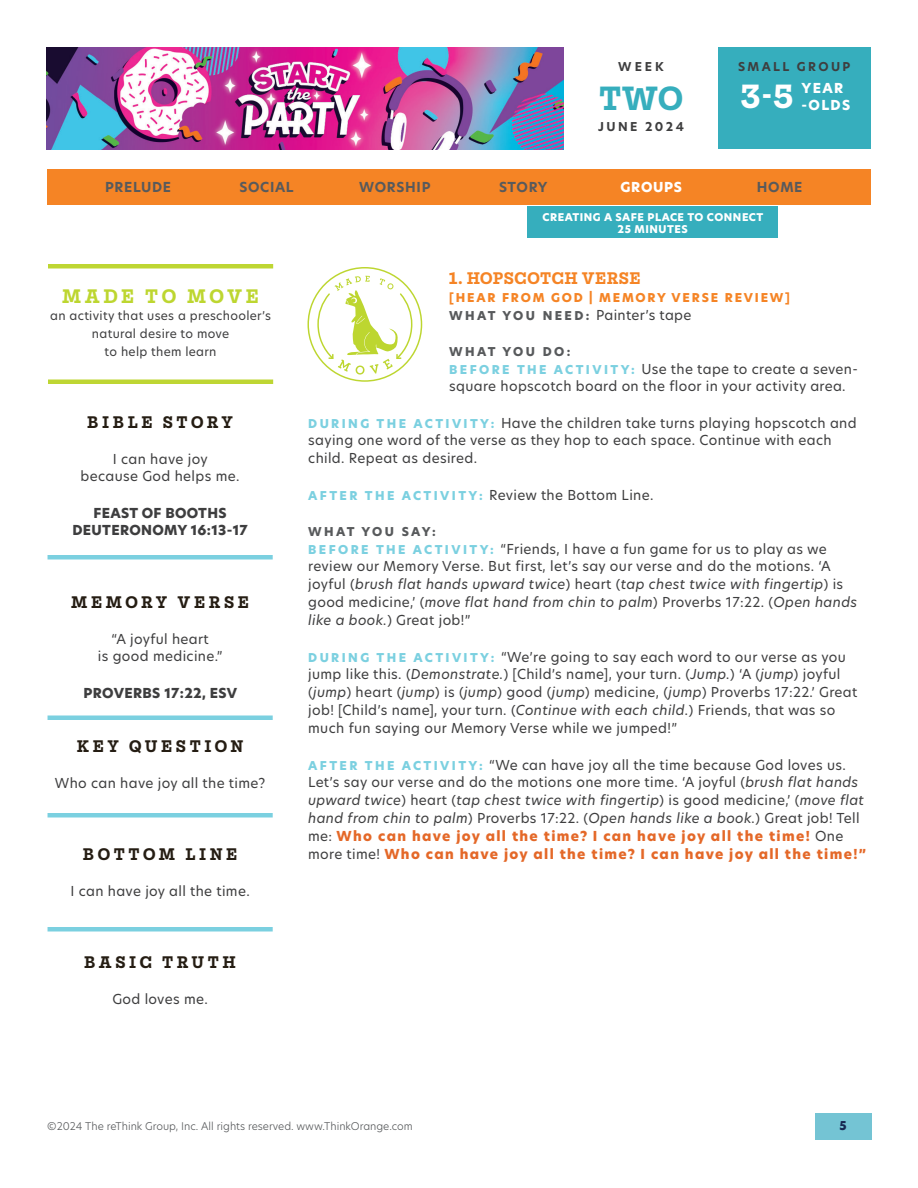
<style>
.page{position:relative;width:918px;height:1188px;background:#fff}
.page>*{position:absolute;margin:0;border:0;box-sizing:border-box;transform-origin:0 0}
.t1{font:700 36px "Mortise";color:#36aebd}
.t2{font:700 36px "Mortise";color:#fff}
.t3{font:700 21px "Mortise";letter-spacing:.175em;color:#bdd630}
.t4{font:700 18px "Mortise";letter-spacing:.2em;color:#251d13}
.t5{font:700 18px "Mortise";letter-spacing:.025em;color:#f58425}
.t6{font:13.5px/18px "New Hero";letter-spacing:.025em;color:#3e3e3f}
.t7{font:800 13.5px/18px "New Hero";letter-spacing:.025em;color:#3e3e3f;text-align:center}
.t8{font:700 13.5px "New Hero";letter-spacing:.05em;color:#585a5c}
.t9{font:800 13.5px/16.2px "New Hero";letter-spacing:.1em;color:#fff}
.t10{font:12px/18px "New Hero";letter-spacing:.025em;color:#3e3e3f;text-align:center}
.t11{font:800 12px "New Hero";letter-spacing:.15em;color:#f58425}
.t12{font:700 12px "New Hero";letter-spacing:.2em;color:#3e3e3f}
.t13{font:800 12px "New Hero";letter-spacing:.18em;color:#585a5c}
.t14{font:800 12px "New Hero";letter-spacing:.2em;color:#585a5c}
.t15{font:800 12px "New Hero";color:#172953}
.t16{font:300 10.5px "New Hero";color:#585a5c}
.t17{font:800 10.5px/12px "New Hero";letter-spacing:.05em;color:#fff;text-align:center}
.s1{font-weight:800;font-size:12px;color:#585a5c}
.s2{font-weight:800;font-size:12px;color:#7bd0e0}
.s3{font-style:italic}
.s4{font-weight:800;color:#e46828}
</style>
<div class="page">
<img style="left:46px;top:47px;width:518px;height:102px">
<div style="left:717px;top:47px;width:154px;height:102px;background:#36aebd"></div>
<div style="left:48px;top:555px;width:225px;height:5px;background:#7bd0e0"></div>
<hr style="left:48px;top:716px;width:225px;height:4px;background:#7bd0e0">
<div style="left:48px;top:813px;width:225px;height:5px;background:#7bd0e0"></div>
<div style="left:48px;top:927px;width:225px;height:5px;background:#7bd0e0"></div>
<div style="left:815px;top:1113px;width:57px;height:27px;background:#74c4d4"></div>
<svg style="left:308px;top:267px;width:114px;height:115px"></svg>
<hr style="left:48px;top:380px;width:225px;height:4px;background:#bed633">
<hr style="left:48px;top:264px;width:225px;height:4px;background:#bed633">
<div style="left:47px;top:170px;width:824px;height:36px;background:#f58425"></div>
<div style="left:527px;top:206px;width:251px;height:32px;background:#36aebd"></div>
<p class="t12" style="left:618px;top:59px;width:47px">WEEK</p>
<h1 class="t1" style="left:599px;top:79px;width:85px">TWO</h1>
<p class="t12" style="left:598px;top:119px;width:87px">JUNE 2024</p>
<p class="t12" style="left:738px;top:59px;width:114px">SMALL GROUP</p>
<h1 class="t2" style="left:740px;top:77px;width:55px">3-5</h1>
<p class="t9" style="left:802px;top:80px;width:50px">YEAR -OLDS</p>
<p class="t8" style="left:105px;top:177px;width:68px">PRELUDE</p>
<p class="t8" style="left:239px;top:177px;width:56px">SOCIAL</p>
<p class="t8" style="left:359px;top:177px;width:73px">WORSHIP</p>
<p class="t8" style="left:499px;top:177px;width:50px">STORY</p>
<p class="t9" style="left:621px;top:179px;width:63px">GROUPS</p>
<p class="t8" style="left:757px;top:177px;width:47px">HOME</p>
<p class="t17" style="left:543px;top:211px;width:222px">CREATING A SAFE PLACE TO CONNECT<br>25 MINUTES</p>
<h3 class="t5" style="left:449px;top:268px;width:193px">1. HOPSCOTCH VERSE</h3>
<p class="t11" style="left:449px;top:289px;width:342px">[HEAR FROM GOD | MEMORY VERSE REVIEW]</p>
<p class="t6" style="left:449px;top:305px;width:244px"><span class="s1">W H AT YO U N E E D :</span> Painter’s tape</p>
<p class="t14" style="left:449px;top:343px;width:123px">WHAT YOU DO:</p>
<p class="t6" style="left:449px;top:359px;width:410px"><span class="s2">B E F O R E T H E AC T I V I T Y:</span> Use the tape to create a seven&shy;square hopscotch board on the floor in your activity area.</p>
<p class="t6" style="left:308px;top:413px;width:550px"><span class="s2">D U R I N G T H E AC T I V I T Y:</span> Have the children take turns playing hopscotch and saying one word of the verse as they hop to each space. Continue with each child. Repeat as desired.</p>
<p class="t6" style="left:308px;top:485px;width:347px"><span class="s2">A F T E R T H E AC T I V I T Y:</span> Review the Bottom Line.</p>
<p class="t13" style="left:308px;top:523px;width:129px">WHAT YOU SAY:</p>
<p class="t6" style="left:308px;top:539px;width:550px"><span class="s2">B E F O R E T H E AC T I V I T Y:</span> “Friends, I have a fun game for us to play as we review our Memory Verse. But first, let’s say our verse and do the motions. ‘A joyful (<span class="s3">brush flat hands upward twice</span>) heart (<span class="s3">tap chest twice with fingertip</span>) is good medicine,’ (<span class="s3">move flat hand from chin to palm</span>) Proverbs 17:22. (<span class="s3">Open hands like a book.</span>) Great job!”</p>
<p class="t6" style="left:308px;top:647px;width:551px"><span class="s2">D U R I N G T H E AC T I V I T Y:</span> “We’re going to say each word to our verse as you jump like this. (<span class="s3">Demonstrate.</span>) [Child’s name], your turn. (<span class="s3">Jump.</span>) ‘A (<span class="s3">jump</span>) joyful (<span class="s3">jump</span>) heart (<span class="s3">jump</span>) is (<span class="s3">jump</span>) good (<span class="s3">jump</span>) medicine, (<span class="s3">jump</span>) Proverbs 17:22.’ Great job! [Child’s name], your turn. (<span class="s3">Continue with each child.</span>) Friends, that was so much fun saying our Memory Verse while we jumped!”</p>
<p class="t6" style="left:308px;top:755px;width:559px"><span class="s2">A F T E R T H E AC T I V I T Y:</span> “We can have joy all the time because God loves us.<br>Let’s say our verse and do the motions one more time. ‘A joyful (<span class="s3">brush flat hands upward twice</span>) heart (<span class="s3">tap chest twice with fingertip</span>) is good medicine,’ (<span class="s3">move flat hand from chin to palm</span>) Proverbs 17:22. (<span class="s3">Open hands like a book.</span>) Great job! Tell me: <span class="s4">Who can have joy all the time? I can have joy all the time!</span> One more time! <span class="s4">Who can have joy all the time? I can have joy all the time!”</span></p>
<h2 class="t3" style="left:62px;top:285px;width:198px">MADE TO MOVE</h2>
<p class="t10" style="left:50px;top:306px;width:222px">an activity that uses a preschooler’s natural desire to move<br>to help them learn</p>
<h3 class="t4" style="left:87px;top:412px;width:147px">BIBLE STORY</h3>
<p class="t6" style="left:81px;top:449px;width:160px;text-align:center">I can have joy<br>because God helps me.</p>
<p class="t7" style="left:72px;top:504px;width:177px">FEAST OF BOOTHS<br>DEUTERONOMY 16:13-17</p>
<h3 class="t4" style="left:71px;top:592px;width:179px">MEMORY VERSE</h3>
<p class="t6" style="left:98px;top:629px;width:126px;text-align:center">“A joyful heart<br>is good medicine.”</p>
<p class="t7" style="left:84px;top:684px;width:155px">PROVERBS 17:22, ESV</p>
<h3 class="t4" style="left:77px;top:736px;width:168px">KEY QUESTION</h3>
<p class="t6" style="left:55px;top:773px;width:212px">Who can have joy all the time?</p>
<h3 class="t4" style="left:83px;top:844px;width:156px">BOTTOM LINE</h3>
<p class="t6" style="left:70px;top:881px;width:181px">I can have joy all the time.</p>
<h3 class="t4" style="left:84px;top:952px;width:153px">BASIC TRUTH</h3>
<p class="t6" style="left:112px;top:989px;width:97px">God loves me.</p>
<p class="t16" style="left:47px;top:1118px;width:367px">©2024 The reThink Group, Inc. All rights reserved. www.ThinkOrange.com</p>
<p class="t15" style="left:839px;top:1117px;width:9px">5</p>
</div>
